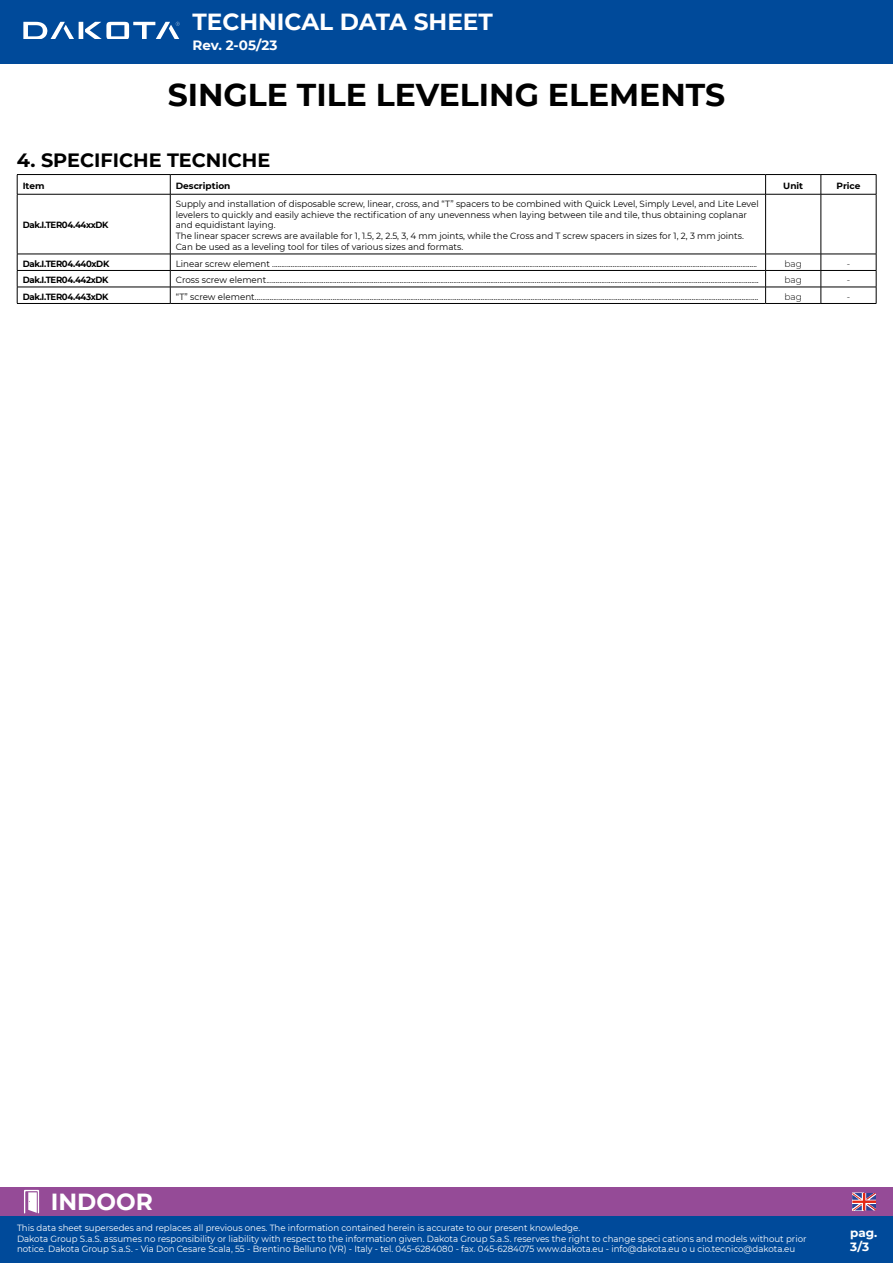
<style>
.page{position:relative;width:893px;height:1263px;background:#fff}
.page>*{position:absolute;margin:0;border:0;box-sizing:border-box;transform-origin:0 0}
.t1{font:700 31.5px "Montserrat";color:#000}
.t2{font:700 23.25px "Montserrat";color:#fff}
.t3{font:700 19.2px "Montserrat";color:#000}
.t4{font:700 13.5px "Montserrat";color:#fff}
.t5{font:700 12px/14.4px "Montserrat";color:#fff}
.t6{font:9px/10.8px "Montserrat";color:#000}
.t7{font:9px/10.5px "Montserrat";color:#fff;scale:.96 1}
.t8{font:700 9px "Montserrat";letter-spacing:-.04em;color:#000;scale:.95 1}
.t9{font:700 9px "Montserrat";letter-spacing:-.04em;color:#000}
.t10{font:300 9px "Montserrat";color:#000}
.t11{font:700 9px "Montserrat";color:#000}
</style>
<div class="page">
<div style="left:0;top:1187px;width:893px;height:29px;background:#954b97"></div>
<svg style="left:24px;top:1190px;width:15px;height:23px"></svg>
<div style="left:0;top:0;width:893px;height:64px;background:#004a9a"></div>
<div style="left:0;top:1216px;width:893px;height:47px;background:#004a9a"></div>
<svg style="left:852px;top:1193px;width:24px;height:17px"></svg>
<hr style="left:79px;top:22px;width:4px;height:17px;background:#fff">
<svg style="left:23px;top:22px;width:51px;height:17px"></svg>
<svg style="left:85px;top:22px;width:95px;height:17px"></svg>
<hr style="left:17px;top:174px;width:153px;height:1px;background:#000">
<svg style="left:17px;top:175px;width:1px;height:19px"></svg>
<hr style="left:170px;top:174px;width:596px;height:1px;background:#000">
<svg style="left:170px;top:175px;width:1px;height:19px"></svg>
<hr style="left:766px;top:174px;width:55px;height:1px;background:#000">
<svg style="left:765px;top:175px;width:1px;height:19px"></svg>
<hr style="left:821px;top:174px;width:55px;height:1px;background:#000">
<svg style="left:821px;top:175px;width:1px;height:19px"></svg>
<svg style="left:876px;top:175px;width:1px;height:19px"></svg>
<hr style="left:17px;top:194px;width:153px;height:1px;background:#000">
<hr style="left:17px;top:194px;width:1px;height:60px;background:#000">
<hr style="left:170px;top:194px;width:596px;height:1px;background:#000">
<hr style="left:170px;top:194px;width:1px;height:60px;background:#000">
<hr style="left:766px;top:194px;width:55px;height:1px;background:#000">
<hr style="left:765px;top:194px;width:1px;height:60px;background:#000">
<hr style="left:821px;top:194px;width:55px;height:1px;background:#000">
<hr style="left:821px;top:194px;width:1px;height:60px;background:#000">
<hr style="left:876px;top:194px;width:1px;height:60px;background:#000">
<hr style="left:17px;top:254px;width:153px;height:1px;background:#000">
<hr style="left:170px;top:254px;width:596px;height:1px;background:#000">
<hr style="left:766px;top:254px;width:55px;height:1px;background:#000">
<hr style="left:821px;top:254px;width:55px;height:1px;background:#000">
<hr style="left:17px;top:270px;width:153px;height:1px;background:#000">
<hr style="left:170px;top:270px;width:596px;height:1px;background:#000">
<hr style="left:766px;top:270px;width:55px;height:1px;background:#000">
<hr style="left:821px;top:270px;width:55px;height:1px;background:#000">
<hr style="left:17px;top:287px;width:153px;height:1px;background:#000">
<svg style="left:17px;top:254px;width:1px;height:49px"></svg>
<hr style="left:170px;top:287px;width:596px;height:1px;background:#000">
<svg style="left:170px;top:254px;width:1px;height:49px"></svg>
<hr style="left:766px;top:287px;width:55px;height:1px;background:#000">
<svg style="left:765px;top:254px;width:1px;height:49px"></svg>
<hr style="left:821px;top:287px;width:55px;height:1px;background:#000">
<svg style="left:821px;top:254px;width:1px;height:49px"></svg>
<svg style="left:876px;top:254px;width:1px;height:49px"></svg>
<hr style="left:17px;top:303px;width:153px;height:1px;background:#000">
<hr style="left:170px;top:303px;width:596px;height:1px;background:#000">
<hr style="left:766px;top:303px;width:55px;height:1px;background:#000">
<hr style="left:821px;top:303px;width:55px;height:1px;background:#000">
<h2 class="t2" style="left:192px;top:5px;width:302px">TECHNICAL DATA SHEET</h2>
<h3 class="t4" style="left:192px;top:35px;width:86px">Rev. 2-05/23</h3>
<h1 class="t1" style="left:168px;top:72px;width:559px">SINGLE TILE LEVELING ELEMENTS</h1>
<h3 class="t3" style="left:17px;top:146px;width:255px">4. SPECIFICHE TECNICHE</h3>
<p class="t9" style="left:23px;top:179px;width:23px">Item</p>
<p class="t11" style="left:176px;top:179px;width:56px">Description</p>
<p class="t9" style="left:783px;top:179px;width:21px">Unit</p>
<p class="t9" style="left:836px;top:179px;width:25px">Price</p>
<p class="t8" style="left:23px;top:219px;width:92px">Dak.I.TER04.44xxDK</p>
<p class="t6" style="left:176px;top:198px;width:584px">Supply and installation of disposable screw, linear, cross, and “T” spacers to be combined with Quick Level, Simply Level, and Lite Level levelers to quickly and easily achieve the rectification of any unevenness when laying between tile and tile, thus obtaining coplanar and equidistant laying.<br>The linear spacer screws are available for 1, 1.5, 2, 2.5, 3, 4 mm joints, while the Cross and T screw spacers in sizes for 1, 2, 3 mm joints.<br>Can be used as a leveling tool for tiles of various sizes and formats.</p>
<p class="t8" style="left:23px;top:257px;width:93px">Dak.I.TER04.440xDK</p>
<p class="t6" style="left:176px;top:258px;width:583px">Linear screw element ......................................................................................................................................................................................................................................................................</p>
<p class="t10" style="left:784px;top:257px;width:19px">bag</p>
<p class="t10" style="left:847px;top:257px;width:5px">-</p>
<p class="t8" style="left:23px;top:273px;width:92px">Dak.I.TER04.442xDK</p>
<p class="t6" style="left:176px;top:274px;width:584px">Cross screw element..........................................................................................................................................................................................................................................................................</p>
<p class="t10" style="left:784px;top:274px;width:19px">bag</p>
<p class="t10" style="left:847px;top:274px;width:5px">-</p>
<p class="t8" style="left:23px;top:290px;width:92px">Dak.I.TER04.443xDK</p>
<p class="t6" style="left:176px;top:291px;width:584px">“T” screw element................................................................................................................................................................................................................................................................................</p>
<p class="t10" style="left:784px;top:290px;width:19px">bag</p>
<p class="t10" style="left:847px;top:290px;width:5px">-</p>
<h2 class="t2" style="left:51px;top:1184px;width:103px">INDOOR</h2>
<p class="t7" style="left:17px;top:1222px;width:824px">This data sheet supersedes and replaces all previous ones. The information contained herein is accurate to our present knowledge.<br>Dakota Group S.a.S. assumes no responsibility or liability with respect to the information given. Dakota Group S.a.S. reserves the right to change speci cations and models without prior notice. Dakota Group S.a.S. - Via Don Cesare Scala, 55 - Brentino Belluno (VR) - Italy - tel. 045-6284080 - fax. 045-6284075 www.dakota.eu - info@dakota.eu o u cio.tecnico@dakota.eu</p>
<h3 class="t5" style="left:850px;top:1225px;width:29px">pag.<br>3/3</h3>
</div>
